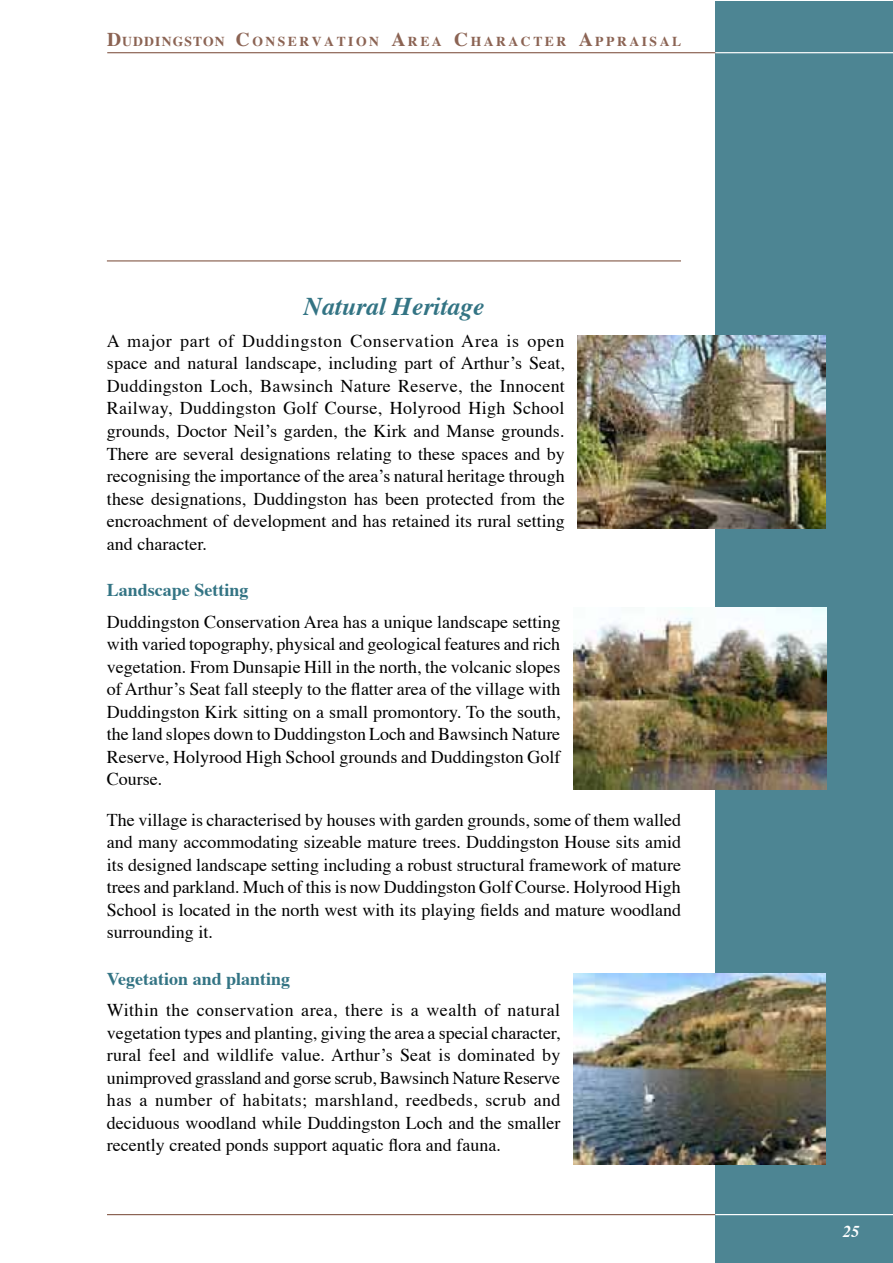
<style>
.page{position:relative;width:893px;height:1263px;background:#fff}
.page>*{position:absolute;margin:0;border:0;box-sizing:border-box;transform-origin:0 0}
.t1{font:italic 700 25.5px "Times";color:#337484}
.t2{font:18px/22.5px "Times";color:#000;text-align:justify}
.t3{font:700 18px "Times";color:#337484}
.t4{font:italic 700 16.5px "Times";color:#fff}
.t5{font:700 13.65px "Times";letter-spacing:.185em;color:#8b6353}
.s1{font-size:19.5px}
</style>
<div class="page">
<div style="left:715px;top:1px;width:178px;height:1262px;background:#4d8593"></div>
<hr style="left:107px;top:52px;width:608px;height:1px;background:#8b6353">
<hr style="left:107px;top:1214px;width:608px;height:1px;background:#8b6353">
<hr style="left:715px;top:52px;width:178px;height:1px;background:#fff">
<hr style="left:715px;top:1214px;width:178px;height:1px;background:#fff">
<hr style="left:107px;top:260px;width:574px;height:1px;background:#8b6353">
<img style="left:573px;top:973px;width:252px;height:191px">
<img style="left:573px;top:608px;width:253px;height:181px">
<img style="left:577px;top:336px;width:249px;height:193px">
<p class="t5" style="left:107px;top:32px;width:576px"><span class="s1">D</span>UDDINGSTON <span class="s1">C</span>ONSERVATION <span class="s1">A</span>REA <span class="s1">C</span>HARACTER <span class="s1">A</span>PPRAISAL</p>
<h1 class="t1" style="left:304px;top:290px;width:182px">Natural Heritage</h1>
<p class="t2" style="left:107px;top:331px;width:460px">A major part of Duddingston Conservation Area is open space and natural landscape, including part of Arthur’s Seat, Duddingston Loch, Bawsinch Nature Reserve, the Innocent Railway, Duddingston Golf Course, Holyrood High School grounds, Doctor Neil’s garden, the Kirk and Manse grounds.<br>There are several designations relating to these spaces and by recognising the importance of the area’s natural heritage through these designations, Duddingston has been protected from the encroachment of development and has retained its rural setting and character.</p>
<p class="t3" style="left:107px;top:578px;width:143px">LANDSCAPE SETTING</p>
<p class="t2" style="left:107px;top:611px;width:455px">Duddingston Conservation Area has a unique landscape setting with varied topography, physical and geological features and rich vegetation. From Dunsapie Hill in the north, the volcanic slopes of Arthur’s Seat fall steeply to the flatter area of the village with Duddingston Kirk sitting on a small promontory. To the south, the land slopes down to Duddingston Loch and Bawsinch Nature Reserve, Holyrood High School grounds and Duddingston Golf Course.</p>
<p class="t2" style="left:107px;top:809px;width:576px">The village is characterised by houses with garden grounds, some of them walled and many accommodating sizeable mature trees. Duddingston House sits amid its designed landscape setting including a robust structural framework of mature trees and parkland. Much of this is now Duddingston Golf Course. Holyrood High School is located in the north west with its playing fields and mature woodland surrounding it.</p>
<p class="t3" style="left:107px;top:966px;width:185px">VEGETATION AND PLANTING</p>
<p class="t2" style="left:107px;top:1000px;width:455px">Within the conservation area, there is a wealth of natural vegetation types and planting, giving the area a special character, rural feel and wildlife value. Arthur’s Seat is dominated by unimproved grassland and gorse scrub, Bawsinch Nature Reserve has a number of habitats; marshland, reedbeds, scrub and deciduous woodland while Duddingston Loch and the smaller recently created ponds support aquatic flora and fauna.</p>
<p class="t4" style="left:843px;top:1221px;width:18px">25</p>
</div>
